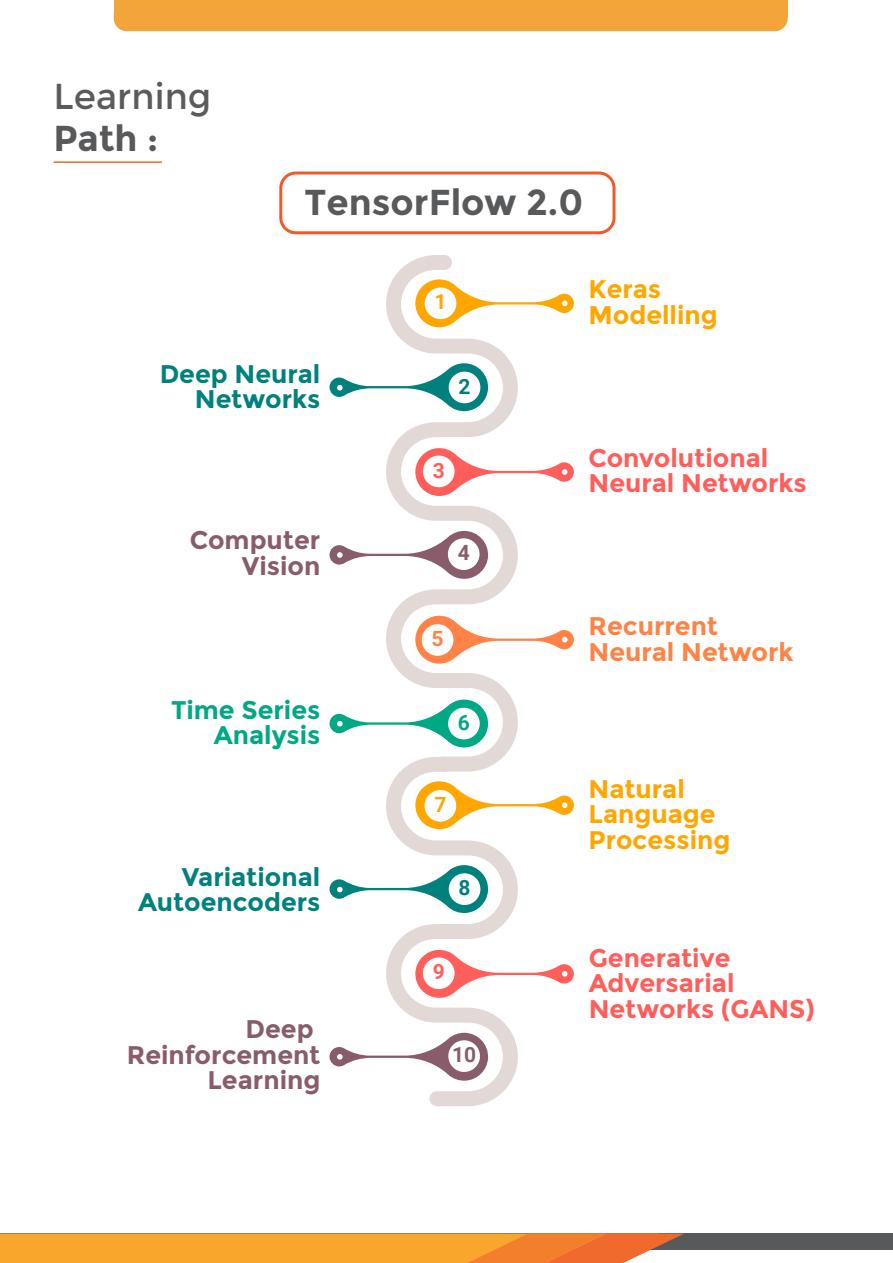
<style>
.page{position:relative;width:893px;height:1263px;background:#fff}
.page>*{position:absolute;margin:0;border:0;box-sizing:border-box;transform-origin:0 0}
.t1{font:700 36px "Montserrat";color:#58595b}
.t2{font:36px "Montserrat";color:#5b5b5b}
.t3{font:700 25.5px/25.5px "Montserrat";color:#ff5e5a}
.t4{font:700 25.5px/25.5px "Montserrat";color:#00817e;text-align:right}
.t5{font:700 25.5px/25.5px "Montserrat";color:#ffa600}
.t6{font:700 25.5px/25.5px "Montserrat";color:#895c6b;text-align:right}
.t7{font:700 25.5px/25.5px "Montserrat";color:#ff8246}
.t8{font:700 25.5px/25.5px "Montserrat";color:#00a884;text-align:right}
.t9{font:700 21px "Roboto";color:#895c6b}
.t10{font:700 21px "Roboto";color:#ffa600}
.t11{font:700 21px "Roboto";color:#00817e}
.t12{font:700 21px "Roboto";color:#ff5e5a}
.t13{font:700 21px "Roboto";color:#ff8246}
.t14{font:700 21px "Roboto";color:#00a884}
</style>
<div class="page">
<div style="left:1px;top:1233px;width:892px;height:17px;background:#58595b"></div>
<hr style="left:54px;top:161px;width:108px;height:2px;background:#f0692d">
<div style="left:114px;top:1px;width:674px;height:30px;background:#f4a539;border-radius:13px"></div>
<div style="left:114px;top:0;width:674px;height:16px;background:#f4a539"></div>
<svg style="left:386px;top:255px;width:132px;height:502px"></svg>
<svg style="left:414px;top:279px;width:160px;height:48px"></svg>
<svg style="left:414px;top:448px;width:160px;height:48px"></svg>
<svg style="left:414px;top:615px;width:160px;height:49px"></svg>
<svg style="left:329px;top:700px;width:160px;height:48px"></svg>
<svg style="left:329px;top:531px;width:160px;height:48px"></svg>
<svg style="left:329px;top:363px;width:160px;height:49px"></svg>
<svg style="left:518px;top:795px;width:56px;height:20px"></svg>
<svg style="left:518px;top:964px;width:56px;height:20px"></svg>
<svg style="left:0;top:1233px;width:684px;height:30px;background:#f29b33"></svg>
<svg style="left:329px;top:1047px;width:57px;height:20px"></svg>
<svg style="left:329px;top:879px;width:57px;height:20px"></svg>
<svg style="left:386px;top:757px;width:132px;height:349px"></svg>
<div style="left:279px;top:172px;width:336px;height:62px;border:3px solid #f05a28;border-radius:15px"></div>
<h1 class="t2" style="left:54px;top:76px;width:159px">Learning</h1>
<h1 class="t1" style="left:54px;top:117px;width:106px">Path :</h1>
<h1 class="t1" style="left:305px;top:181px;width:280px">TensorFlow 2.0</h1>
<p class="t4" style="left:160px;top:361px;width:162px">Deep Neural<br>Networks</p>
<p class="t6" style="left:190px;top:528px;width:132px">Computer<br>Vision</p>
<p class="t8" style="left:171px;top:697px;width:151px">Time Series<br>Analysis</p>
<p class="t4" style="left:138px;top:864px;width:184px">Variational<br>Autoencoders</p>
<p class="t10" style="left:434px;top:287px;width:14px">1</p>
<p class="t11" style="left:458px;top:371px;width:14px">2</p>
<p class="t12" style="left:433px;top:455px;width:14px">3</p>
<p class="t9" style="left:458px;top:538px;width:14px">4</p>
<p class="t13" style="left:432px;top:624px;width:14px">5</p>
<p class="t14" style="left:458px;top:707px;width:14px">6</p>
<p class="t10" style="left:434px;top:790px;width:14px">7</p>
<p class="t11" style="left:459px;top:873px;width:14px">8</p>
<p class="t5" style="left:589px;top:277px;width:131px">Keras<br>Modelling</p>
<p class="t3" style="left:589px;top:445px;width:220px">Convolutional<br>Neural Networks</p>
<p class="t7" style="left:589px;top:614px;width:207px">Recurrent<br>Neural Network</p>
<p class="t5" style="left:589px;top:776px;width:143px">Natural<br>Language<br>Processing</p>
<p class="t6" style="left:127px;top:1016px;width:195px">Deep<br>Reinforcement<br>Learning</p>
<p class="t12" style="left:433px;top:957px;width:14px">9</p>
<p class="t9" style="left:452px;top:1040px;width:26px">10</p>
<p class="t3" style="left:589px;top:945px;width:227px">Generative<br>Adversarial<br>Networks (GANS)</p>
</div>
